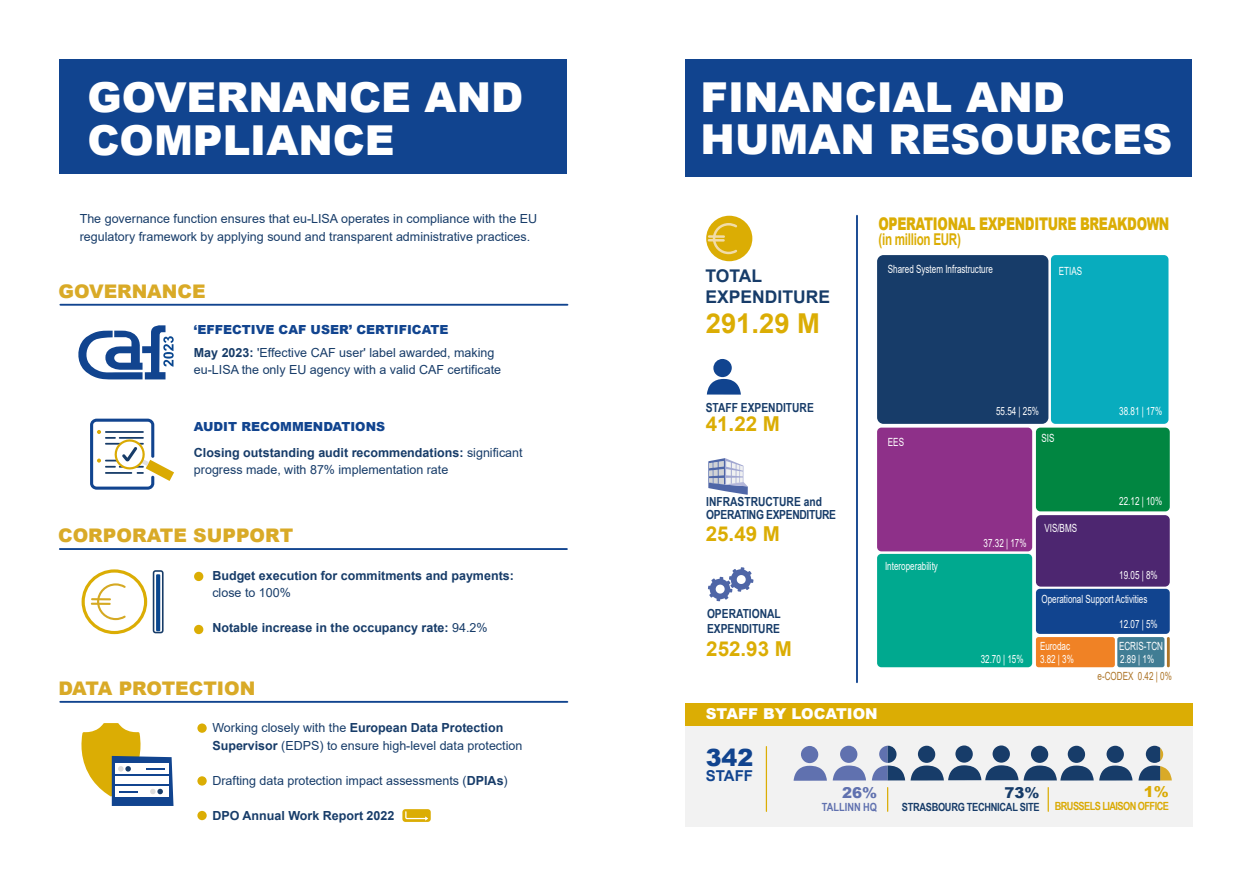
<style>
.page{position:relative;width:1248px;height:886px;background:#fff}
.page>*{position:absolute;margin:0;border:0;box-sizing:border-box;transform-origin:0 0}
.t1{font:900 41.25px/42.5px "Arial";color:#fff}
.t2{font:700 27.38px "Arial";color:#dbad04}
.t3{font:900 23.75px "Arial";color:#11448f}
.t4{font:700 20.5px "Arial";color:#dbad04}
.t5{font:900 18.75px "Arial";color:#d9aa27}
.t6{font:900 17.5px "Arial";letter-spacing:-.025em;color:#dbad04;scale:.72 1}
.t7{font:700 17.5px/21.2px "Arial";color:#173c69}
.t8{font:700 16.25px "Arial";letter-spacing:-.025em;color:#dbad04;scale:.72 1}
.t9{font:900 15px "Arial";color:#fff}
.t10{font:700 15px "Arial";color:#11448f}
.t11{font:900 15px "Arial";color:#6071af}
.t12{font:900 15px "Arial";color:#173c69}
.t13{font:900 15px "Arial";color:#daaa04}
.t14{font:12.5px/17.5px "Arial";color:#173c69}
.t15{font:700 12.5px "Arial";color:#173c69}
.t16{font:900 12.5px "Arial";color:#11448f}
.t17{font:700 12.5px/15px "Arial Narrow";color:#173c69}
.t18{font:700 12.5px/13.8px "Arial Narrow";letter-spacing:-.025em;color:#173c69}
.t19{font:11.25px "Arial";color:#fff;scale:.72 1}
.t20{font:700 11.25px "Arial Narrow";letter-spacing:-.025em;color:#173c69}
.t21{font:700 11.25px "Arial Narrow";letter-spacing:-.05em;color:#daaa04}
.t22{font:11.25px "Arial";color:#ad7528;scale:.72 1}
.t23{font:700 11.25px "Arial Narrow";color:#6071af}
.s1{font-weight:700}
.s2{font-weight:400}
</style>
<div class="page">
<div style="left:59px;top:59px;width:507px;height:115px;background:#11448f"></div>
<hr style="left:60px;top:304px;width:507px;height:2px;background:#11448f">
<hr style="left:60px;top:548px;width:507px;height:2px;background:#11448f">
<hr style="left:60px;top:701px;width:507px;height:2px;background:#11448f">
<svg style="left:78px;top:325px;width:96px;height:54px"></svg>
<svg style="left:90px;top:419px;width:84px;height:71px"></svg>
<svg style="left:82px;top:569px;width:65px;height:65px"></svg>
<svg style="left:153px;top:570px;width:10px;height:63px"></svg>
<div style="left:194px;top:572px;width:9px;height:9px;background:#dbad04;border-radius:50%"></div>
<div style="left:194px;top:625px;width:9px;height:9px;background:#dbad04;border-radius:50%"></div>
<svg style="left:197px;top:723px;width:10px;height:10px"></svg>
<div style="left:197px;top:776px;width:10px;height:9px;background:#dbad04;border-radius:50%"></div>
<div style="left:197px;top:811px;width:10px;height:9px;background:#dbad04;border-radius:50%"></div>
<svg style="left:81px;top:723px;width:92px;height:83px"></svg>
<div style="left:402px;top:809px;width:28px;height:13px;background:#dbad04;border-radius:3px"></div>
<svg style="left:405px;top:811px;width:23px;height:9px"></svg>
<div style="left:685px;top:704px;width:507px;height:123px;background:#f2f2f2"></div>
<div style="left:685px;top:60px;width:506px;height:117px;background:#11448f"></div>
<svg style="left:708px;top:458px;width:39px;height:37px"></svg>
<svg style="left:706px;top:359px;width:34px;height:36px"></svg>
<div style="left:706px;top:216px;width:46px;height:45px;background:#dbad04;border-radius:50%"></div>
<hr style="left:709px;top:235px;width:14px;height:3px;background:#f1dca9">
<hr style="left:708px;top:239px;width:15px;height:3px;background:#f1dca9">
<svg style="left:711px;top:222px;width:27px;height:33px"></svg>
<svg style="left:708px;top:567px;width:45px;height:34px"></svg>
<hr style="left:856px;top:216px;width:1px;height:466px;background:#11448f">
<div style="left:877px;top:255px;width:171px;height:169px;background:#173c69;border-radius:6px"></div>
<div style="left:1050px;top:255px;width:118px;height:169px;background:#08acbe;border-radius:4px"></div>
<div style="left:877px;top:428px;width:155px;height:123px;background:#8e3089;border-radius:4px"></div>
<div style="left:1035px;top:428px;width:134px;height:83px;background:#018641;border-radius:4px"></div>
<div style="left:877px;top:554px;width:155px;height:113px;background:#00a98f;border-radius:4px"></div>
<div style="left:1035px;top:515px;width:134px;height:72px;background:#4d2670;border-radius:5px"></div>
<div style="left:1035px;top:589px;width:134px;height:45px;background:#11448f;border-radius:4px"></div>
<div style="left:1035px;top:637px;width:79px;height:30px;background:#f08225;border-radius:3px"></div>
<div style="left:1117px;top:637px;width:47px;height:30px;background:#417d94;border-radius:2px"></div>
<hr style="left:1166px;top:637px;width:3px;height:30px;background:#ad7528">
<svg style="left:793px;top:746px;width:33px;height:35px"></svg>
<svg style="left:832px;top:745px;width:261px;height:35px"></svg>
<svg style="left:1099px;top:746px;width:33px;height:34px"></svg>
<svg style="left:1138px;top:746px;width:33px;height:34px"></svg>
<div style="left:685px;top:703px;width:507px;height:22px;background:#dbad04"></div>
<hr style="left:765px;top:746px;width:2px;height:65px;background:#dbad04">
<svg style="left:887px;top:787px;width:1px;height:24px"></svg>
<svg style="left:1047px;top:787px;width:1px;height:24px"></svg>
<h1 class="t1" style="left:87px;top:75px;width:437px">GOVERNANCE AND<br>COMPLIANCE</h1>
<p class="t14" style="left:80px;top:210px;width:459px">The governance function ensures that eu-LISA operates in compliance with the EU regulatory framework by applying sound and transparent administrative practices.</p>
<h3 class="t5" style="left:59px;top:278px;width:148px">GOVERNANCE</h3>
<p class="t16" style="left:194px;top:321px;width:256px">‘EFFECTIVE CAF USER’ CERTIFICATE</p>
<p class="t14" style="left:194px;top:343px;width:309px"><span class="s1">May 2023:</span> 'Effective CAF user' label awarded, making eu-LISA the only EU agency with a valid CAF certificate</p>
<p class="t16" style="left:194px;top:417px;width:193px">AUDIT RECOMMENDATIONS</p>
<p class="t14" style="left:194px;top:443px;width:330px"><span class="s1">Closing outstanding audit recommendations:</span> significant progress made, with 87% implementation rate</p>
<h3 class="t5" style="left:58px;top:522px;width:236px">CORPORATE SUPPORT</h3>
<p class="t15" style="left:212px;top:566px;width:303px">Budget execution for commitments and payments:</p>
<p class="t14" style="left:212px;top:584px;width:80px">close to 100%</p>
<p class="t15" style="left:212px;top:619px;width:277px">Notable increase in the occupancy rate: <span class="s2">94.2%</span></p>
<h3 class="t5" style="left:58px;top:675px;width:198px">DATA PROTECTION</h3>
<p class="t14" style="left:212px;top:719px;width:311px">Working closely with the <span class="s1">European Data Protection<br>Supervisor</span> (EDPS) to ensure high-level data protection</p>
<p class="t14" style="left:212px;top:772px;width:297px">Drafting data protection impact assessments (<span class="s1">DPIAs</span>)</p>
<p class="t15" style="left:212px;top:807px;width:183px">DPO Annual Work Report 2022</p>
<h1 class="t1" style="left:700px;top:74px;width:473px">FINANCIAL AND<br>HUMAN RESOURCES</h1>
<h3 class="t7" style="left:705px;top:266px;width:126px">TOTAL<br>EXPENDITURE</h3>
<h2 class="t2" style="left:705px;top:304px;width:116px">291.29 M</h2>
<p class="t17" style="left:705px;top:400px;width:110px">STAFF EXPENDITURE</p>
<h3 class="t4" style="left:705px;top:409px;width:76px">41.22 M</h3>
<p class="t18" style="left:706px;top:494px;width:131px">INFRASTRUCTURE and<br>OPERATING EXPENDITURE</p>
<h3 class="t4" style="left:705px;top:519px;width:76px">25.49 M</h3>
<p class="t17" style="left:707px;top:605px;width:75px">OPERATIONAL<br>EXPENDITURE</p>
<h3 class="t4" style="left:706px;top:634px;width:87px">252.93 M</h3>
<h3 class="t6" style="left:878px;top:211px;width:405px">OPERATIONAL EXPENDITURE BREAKDOWN</h3>
<h3 class="t8" style="left:878px;top:227px;width:116px">(in million EUR)</h3>
<p class="t19" style="left:887px;top:261px;width:147px">Shared System Infrastructure</p>
<p class="t19" style="left:1058px;top:263px;width:34px">ETIAS</p>
<p class="t19" style="left:996px;top:403px;width:61px">55.54 | 25%</p>
<p class="t19" style="left:1119px;top:403px;width:61px">38.81 | 17%</p>
<p class="t19" style="left:887px;top:435px;width:24px">EES</p>
<p class="t19" style="left:1041px;top:431px;width:20px">SIS</p>
<p class="t19" style="left:983px;top:535px;width:61px">37.32 | 17%</p>
<p class="t19" style="left:1044px;top:520px;width:47px">VIS/BMS</p>
<p class="t19" style="left:1119px;top:493px;width:61px">22.12 | 10%</p>
<p class="t19" style="left:885px;top:558px;width:75px">Interoperability</p>
<p class="t19" style="left:980px;top:651px;width:61px">32.70 | 15%</p>
<p class="t19" style="left:1119px;top:567px;width:55px">19.05 | 8%</p>
<p class="t19" style="left:1119px;top:616px;width:55px">12.07 | 5%</p>
<p class="t19" style="left:1041px;top:591px;width:149px">Operational Support Activities</p>
<p class="t19" style="left:1039px;top:638px;width:43px">Eurodac</p>
<p class="t19" style="left:1118px;top:638px;width:63px">ECRIS-TCN</p>
<p class="t22" style="left:1097px;top:669px;width:105px">e-CODEX 0.42 | 0%</p>
<p class="t19" style="left:1039px;top:652px;width:49px">3.82 | 3%</p>
<p class="t19" style="left:1120px;top:651px;width:49px">2.89 | 1%</p>
<p class="t9" style="left:705px;top:703px;width:173px">STAFF BY LOCATION</p>
<h3 class="t3" style="left:705px;top:740px;width:49px">342</h3>
<p class="t10" style="left:705px;top:765px;width:49px">STAFF</p>
<p class="t11" style="left:842px;top:782px;width:37px">26%</p>
<p class="t23" style="left:821px;top:798px;width:57px">TALLINN HQ</p>
<p class="t12" style="left:1004px;top:782px;width:37px">73%</p>
<p class="t20" style="left:901px;top:798px;width:139px">STRASBOURG TECHNICAL SITE</p>
<p class="t13" style="left:1143px;top:781px;width:27px">1%</p>
<p class="t21" style="left:1054px;top:797px;width:116px">BRUSSELS LIAISON OFFICE</p>
</div>
